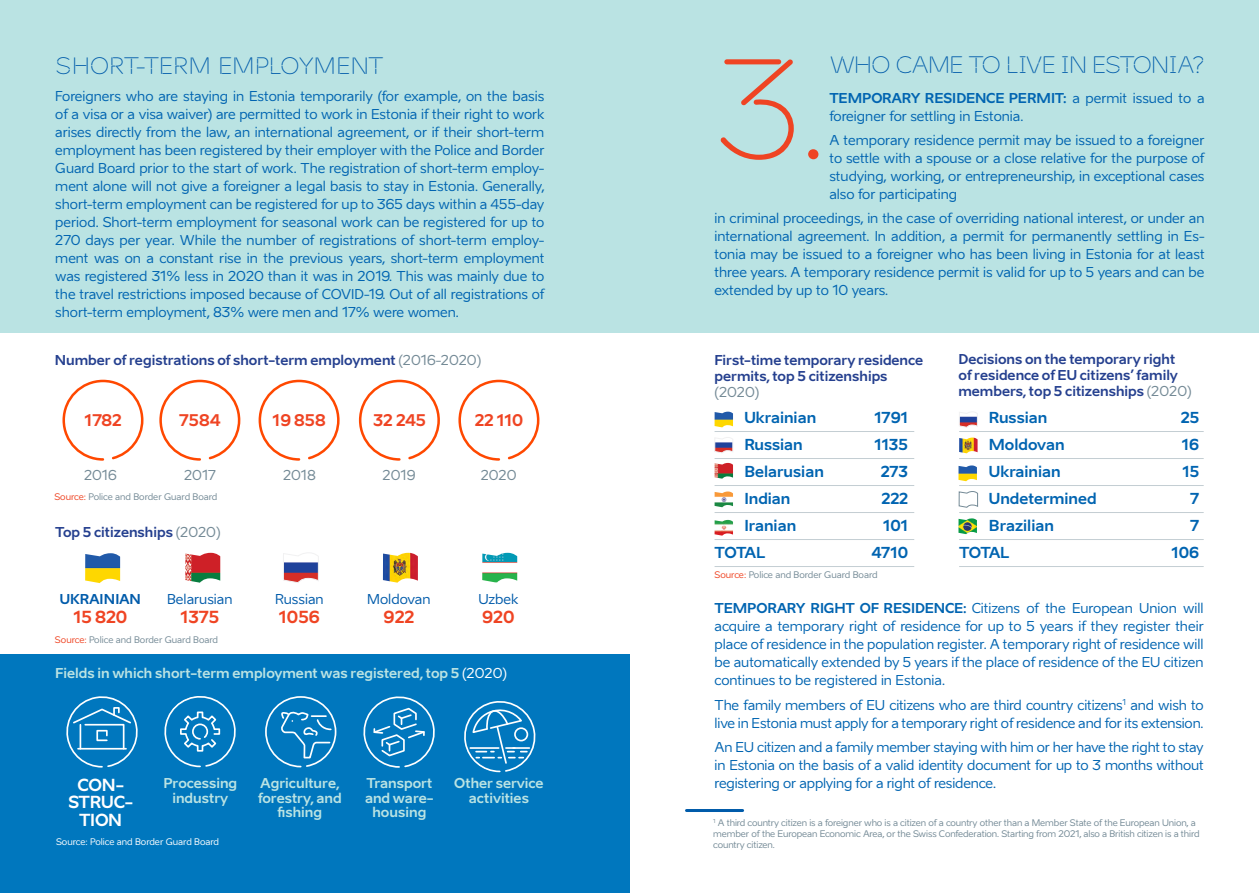
<style>
.page{position:relative;width:1259px;height:893px;background:#fff}
.page>*{position:absolute;margin:0;border:0;box-sizing:border-box;transform-origin:0 0}
.t1{font:133.95px "Aino Headline";color:#ef4423}
.t2{font:22.5px "Aino Headline";letter-spacing:-.05em;color:#005baa}
.t3{font:22.5px "Aino Headline";color:#005baa}
.t4{font:700 16.5px "Aino";color:#ef4423}
.t5{font:700 16.5px/17.9px "Aino";letter-spacing:-.02em;color:#fff;text-align:center}
.t6{font:700 15.9px "Aino";color:#ef4423}
.t7{font:700 15px "Aino";color:#0064b1}
.t8{font:13.5px/18px "Aino";letter-spacing:-.01em;color:#0064b1;text-align:justify}
.t9{font:700 13.5px/16.2px "Aino";color:#25408f}
.t10{font:700 13.5px/14.5px "Aino";color:#bae3e3;text-align:center}
.t11{font:13.5px "Aino";color:#005baa}
.t12{font:13.5px "Aino";color:#748a96}
.t13{font:700 13.5px "Aino";letter-spacing:-.02em;color:#005baa}
.t14{font:9px/10.8px "Aino";letter-spacing:-.01em;color:#748a96}
.t15{font:9px "Aino";color:#fff}
.s1{font-weight:400;color:#748a96}
.s2{color:#ef4423}
.s3{font-weight:400;color:#fff}
.s4{font-weight:700}
</style>
<div class="page">
<div style="left:0;top:655px;width:629px;height:238px;background:#0077be"></div>
<div style="left:0;top:0;width:1259px;height:333px;background:#bae3e3"></div>
<svg style="left:62px;top:379px;width:82px;height:82px"></svg>
<svg style="left:159px;top:379px;width:82px;height:82px"></svg>
<svg style="left:258px;top:379px;width:82px;height:82px"></svg>
<svg style="left:358px;top:379px;width:82px;height:82px"></svg>
<svg style="left:458px;top:379px;width:82px;height:82px"></svg>
<svg style="left:66px;top:696px;width:72px;height:72px"></svg>
<svg style="left:164px;top:696px;width:72px;height:72px"></svg>
<svg style="left:265px;top:696px;width:72px;height:72px"></svg>
<svg style="left:363px;top:696px;width:72px;height:72px"></svg>
<svg style="left:464px;top:701px;width:72px;height:72px"></svg>
<hr style="left:714px;top:431px;width:200px;height:1px;background:#c4ced3">
<hr style="left:714px;top:458px;width:200px;height:1px;background:#c4ced3">
<hr style="left:714px;top:485px;width:200px;height:1px;background:#c4ced3">
<hr style="left:714px;top:512px;width:200px;height:1px;background:#c4ced3">
<hr style="left:714px;top:539px;width:200px;height:1px;background:#c4ced3">
<hr style="left:714px;top:566px;width:200px;height:1px;background:#c4ced3">
<hr style="left:959px;top:431px;width:244px;height:1px;background:#c4ced3">
<hr style="left:959px;top:458px;width:244px;height:1px;background:#c4ced3">
<hr style="left:959px;top:485px;width:244px;height:1px;background:#c4ced3">
<hr style="left:959px;top:512px;width:244px;height:1px;background:#c4ced3">
<hr style="left:959px;top:539px;width:244px;height:1px;background:#c4ced3">
<hr style="left:959px;top:566px;width:244px;height:1px;background:#c4ced3">
<img style="left:185px;top:553px;width:35px;height:30px">
<img style="left:85px;top:553px;width:35px;height:30px">
<img style="left:383px;top:553px;width:35px;height:30px">
<svg style="left:283px;top:553px;width:36px;height:30px"></svg>
<img style="left:482px;top:553px;width:35px;height:29px">
<hr style="left:686px;top:809px;width:56px;height:3px;background:#005baa">
<img style="left:714px;top:412px;width:19px;height:15px">
<img style="left:714px;top:463px;width:19px;height:16px">
<svg style="left:714px;top:437px;width:19px;height:16px"></svg>
<img style="left:958px;top:465px;width:19px;height:16px">
<img style="left:959px;top:438px;width:18px;height:15px">
<svg style="left:959px;top:412px;width:18px;height:16px"></svg>
<img style="left:714px;top:491px;width:19px;height:16px">
<img style="left:714px;top:520px;width:19px;height:16px">
<svg style="left:958px;top:491px;width:20px;height:17px"></svg>
<img style="left:958px;top:518px;width:19px;height:16px">
<h2 class="t3" style="left:56px;top:52px;width:330px">SHORT-TERM EMPLOYMENT</h2>
<p class="t8" style="left:55px;top:87px;width:491px">Foreigners who are staying in Estonia temporarily (for example, on the basis of a visa or a visa waiver) are permitted to work in Estonia if their right to work arises directly from the law, an international agreement, or if their short-term employment has been registered by their employer with the Police and Border Guard Board prior to the start of work. The registration of short-term employ&shy;ment alone will not give a foreigner a legal basis to stay in Estonia. Generally, short-term employment can be registered for up to 365 days within a 455-day period. Short-term employment for seasonal work can be registered for up to 270 days per year. While the number of registrations of short-term employ&shy;ment was on a constant rise in the previous years, short-term employment was registered 31% less in 2020 than it was in 2019. This was mainly due to the travel restrictions imposed because of COVID-19. Out of all registrations of short-term employment, 83% were men and 17% were women.</p>
<p class="t9" style="left:55px;top:352px;width:428px">Number of registrations of short-term employment <span class="s1">(2016-2020)</span></p>
<p class="t6" style="left:85px;top:410px;width:39px">1782</p>
<p class="t6" style="left:179px;top:410px;width:43px">7584</p>
<p class="t6" style="left:273px;top:410px;width:55px">19 858</p>
<p class="t6" style="left:373px;top:410px;width:54px">32 245</p>
<p class="t6" style="left:475px;top:410px;width:50px">22 110</p>
<p class="t12" style="left:84px;top:467px;width:34px">2016</p>
<p class="t12" style="left:184px;top:467px;width:33px">2017</p>
<p class="t12" style="left:283px;top:467px;width:35px">2018</p>
<p class="t12" style="left:383px;top:467px;width:34px">2019</p>
<p class="t12" style="left:481px;top:467px;width:37px">2020</p>
<p class="t14" style="left:54px;top:491px;width:165px"><span class="s2">Source:</span> Police and Border Guard Board</p>
<p class="t9" style="left:55px;top:523px;width:167px">Top 5 citizenships <span class="s1">(2020)</span></p>
<p class="t13" style="left:60px;top:590px;width:82px">UKRAINIAN</p>
<p class="t4" style="left:73px;top:607px;width:55px">15 820</p>
<p class="t11" style="left:167px;top:590px;width:67px">Belarusian</p>
<p class="t4" style="left:180px;top:607px;width:40px">1375</p>
<p class="t14" style="left:55px;top:635px;width:165px"><span class="s2">Source:</span> Police and Border Guard Board</p>
<p class="t11" style="left:275px;top:590px;width:50px">Russian</p>
<p class="t4" style="left:279px;top:607px;width:43px">1056</p>
<p class="t11" style="left:367px;top:590px;width:65px">Moldovan</p>
<p class="t4" style="left:384px;top:607px;width:32px">922</p>
<p class="t11" style="left:478px;top:590px;width:41px">Uzbek</p>
<p class="t4" style="left:482px;top:607px;width:34px">920</p>
<p class="t10" style="left:55px;top:666px;width:453px">Fields in which short-term employment was registered, top 5 <span class="s3">(2020)</span></p>
<p class="t5" style="left:69px;top:775px;width:66px">CON-<br>STRUC-<br>TION</p>
<p class="t10" style="left:163px;top:776px;width:75px">Processing industry</p>
<p class="t10" style="left:258px;top:776px;width:85px">Agriculture, forestry, and fishing</p>
<p class="t10" style="left:365px;top:776px;width:70px">Transport and ware&shy;housing</p>
<p class="t10" style="left:454px;top:776px;width:91px">Other service activities</p>
<p class="t15" style="left:56px;top:837px;width:165px">Source: Police and Border Guard Board</p>
<h1 class="t1" style="left:714px;top:24px;width:116px">3.</h1>
<h2 class="t2" style="left:829px;top:50px;width:377px">WHO CAME TO LIVE IN ESTONIA?</h2>
<p class="t8" style="left:829px;top:89px;width:377px"><span class="s4">TEMPORARY RESIDENCE PERMIT:</span> a permit issued to a foreigner for settling in Estonia.</p>
<p class="t8" style="left:829px;top:131px;width:377px">A temporary residence permit may be issued to a foreigner to settle with a spouse or a close relative for the purpose of studying, working, or entrepreneurship, in exceptional cases also for participating</p>
<p class="t8" style="left:714px;top:210px;width:491px">in criminal proceedings, in the case of overriding national interest, or under an international agreement. In addition, a permit for permanently settling in Es&shy;tonia may be issued to a foreigner who has been living in Estonia for at least three years. A temporary residence permit is valid for up to 5 years and can be extended by up to 10 years.</p>
<p class="t9" style="left:714px;top:352px;width:210px">First-time temporary residence permits, top 5 citizenships</p>
<p class="t12" style="left:714px;top:384px;width:46px">(2020)</p>
<p class="t7" style="left:744px;top:408px;width:73px">Ukrainian</p>
<p class="t7" style="left:874px;top:408px;width:35px">1791</p>
<p class="t7" style="left:744px;top:435px;width:60px">Russian</p>
<p class="t7" style="left:874px;top:435px;width:35px">1135</p>
<p class="t7" style="left:744px;top:462px;width:81px">Belarusian</p>
<p class="t7" style="left:880px;top:462px;width:29px">273</p>
<p class="t7" style="left:744px;top:489px;width:48px">Indian</p>
<p class="t7" style="left:881px;top:489px;width:28px">222</p>
<p class="t7" style="left:744px;top:516px;width:53px">Iranian</p>
<p class="t7" style="left:883px;top:516px;width:26px">101</p>
<p class="t7" style="left:714px;top:543px;width:52px">TOTAL</p>
<p class="t7" style="left:871px;top:543px;width:38px">4710</p>
<p class="t14" style="left:714px;top:570px;width:165px"><span class="s2">Source:</span> Police and Border Guard Board</p>
<p class="t9" style="left:958px;top:350px;width:235px">Decisions on the temporary right of residence of EU citizens’ family members, top 5 citizenships <span class="s1">(2020)</span></p>
<p class="t7" style="left:989px;top:408px;width:60px">Russian</p>
<p class="t7" style="left:1180px;top:408px;width:20px">25</p>
<p class="t7" style="left:989px;top:435px;width:77px">Moldovan</p>
<p class="t7" style="left:1181px;top:435px;width:19px">16</p>
<p class="t7" style="left:989px;top:462px;width:73px">Ukrainian</p>
<p class="t7" style="left:1182px;top:462px;width:18px">15</p>
<p class="t7" style="left:989px;top:489px;width:109px">Undetermined</p>
<p class="t7" style="left:1190px;top:489px;width:11px">7</p>
<p class="t7" style="left:989px;top:516px;width:67px">Brazilian</p>
<p class="t7" style="left:1190px;top:516px;width:11px">7</p>
<p class="t7" style="left:959px;top:543px;width:52px">TOTAL</p>
<p class="t7" style="left:1171px;top:543px;width:29px">106</p>
<p class="t8" style="left:714px;top:600px;width:490px"><span class="s4">TEMPORARY RIGHT OF RESIDENCE:</span> Citizens of the European Union will acquire a temporary right of residence for up to 5 years if they register their place of residence in the population register. A temporary right of residence will be automatically extended by 5 years if the place of residence of the EU citizen continues to be registered in Estonia.</p>
<p class="t8" style="left:714px;top:696px;width:490px">The family members of EU citizens who are third country citizens<sup>1</sup> and wish to live in Estonia must apply for a temporary right of residence and for its extension.</p>
<p class="t8" style="left:714px;top:738px;width:490px">An EU citizen and a family member staying with him or her have the right to stay in Estonia on the basis of a valid identity document for up to 3 months without registering or applying for a right of residence.</p>
<p class="t14" style="left:713px;top:818px;width:488px"><sup>1</sup> A third country citizen is a foreigner who is a citizen of a country other than a Member State of the European Union, a member of the European Economic Area, or the Swiss Confederation. Starting from 2021, also a British citizen is a third country citizen.</p>
</div>
